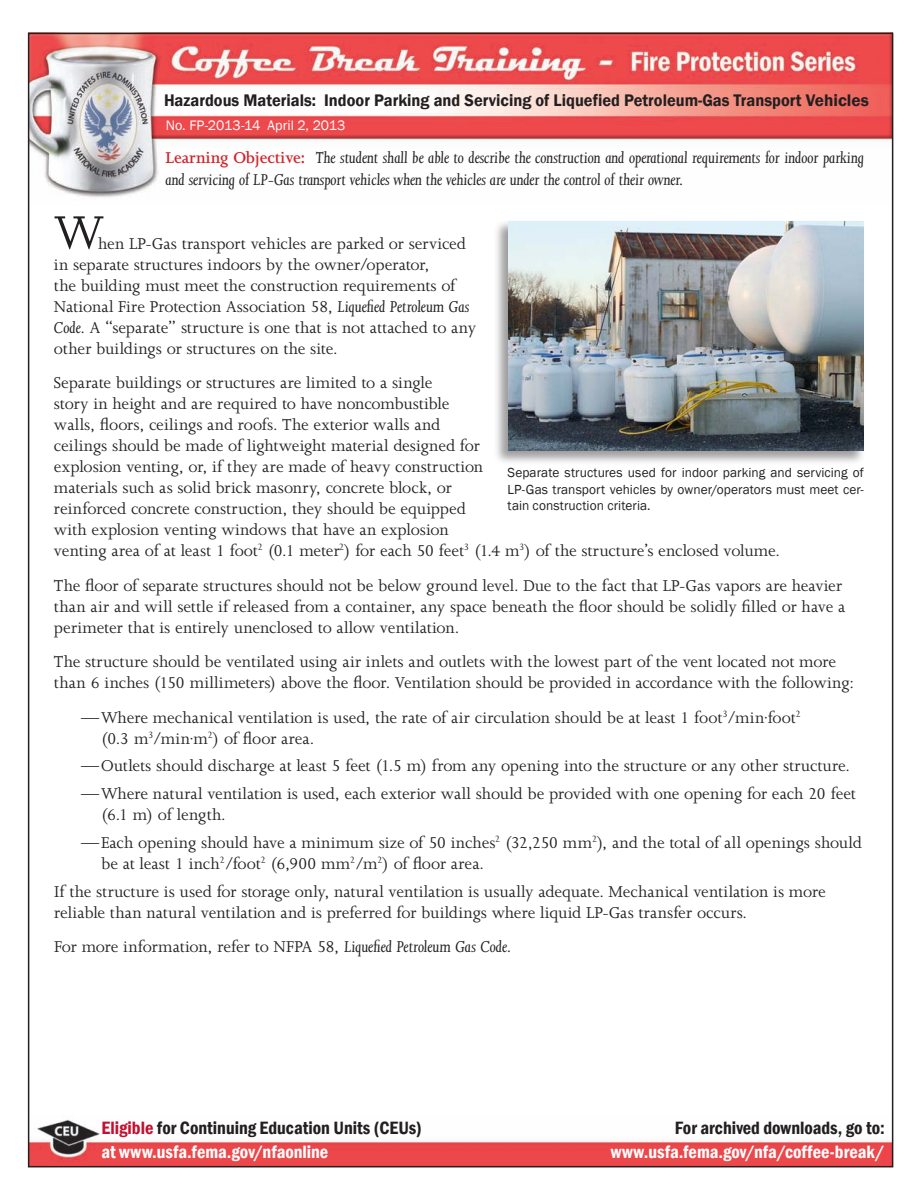
<style>
.page{position:relative;width:918px;height:1188px;background:#fff}
.page>*{position:absolute;margin:0;border:0;box-sizing:border-box;transform-origin:0 0}
.t1{font:54px "Joanna MT Std";color:#231f20}
.t2{font:600 condensed 18.3px "Franklin Gothic";color:#231f20}
.t3{font:600 condensed 18.3px "Franklin Gothic";color:#fff}
.Bulleted_List{font:18px/21px "Joanna MT Std";letter-spacing:-.005em;color:#231f20}
.Body_text_14pt{font:italic 18px/21.9px "Joanna MT Std";letter-spacing:-.01em;color:#231f20}
.Topic_-_18pt{font:600 17.25px "Franklin Gothic";color:#231f20;scale:.95 1}
.t4{font:14.1px "Franklin Gothic";letter-spacing:.005em;color:#fff}
.t5{font:13.5px/16.2px "Franklin Gothic";letter-spacing:.005em;color:#231f20;text-align:justify}
.s1{font-weight:600;font-style:normal;color:#d1232a}
.s2{font-style:italic}
.s3{color:#c3102f}
</style>
<div class="page">
<img style="left:31px;top:36px;width:859px;height:161px">
<div style="left:493px;top:220px;width:372px;height:245px;background:#231f20;opacity:.44"></div>
<img style="left:508px;top:221px;width:356px;height:229px">
<img style="left:31px;top:1120px;width:859px;height:44px">
<p class="Topic_-_18pt" style="left:164px;top:89px;width:743px">Hazardous Materials: Indoor Parking and Servicing of Liquefied Petroleum-Gas Transport Vehicles</p>
<p class="t4" style="left:166px;top:117px;width:181px">No. FP-2013-14 April 2, 2013</p>
<p class="Body_text_14pt" style="left:166px;top:147px;width:700px"><span class="s1">Learning Objective:</span> The student shall be able to describe the construction and operational requirements for indoor parking and servicing of LP-Gas transport vehicles when the vehicles are under the control of their owner.</p>
<p class="t1" style="left:54px;top:204px;width:52px">W</p>
<p class="Bulleted_List" style="left:54px;top:233px;width:424px;text-indent:44px">hen LP-Gas transport vehicles are parked or serviced in separate structures indoors by the owner/operator,<br>the building must meet the construction requirements of National Fire Protection Association 58, <span class="s2">Liquefied Petroleum Gas Code</span>. A “separate” structure is one that is not attached to any other buildings or structures on the site.</p>
<p class="Bulleted_List" style="left:54px;top:372px;width:727px">Separate buildings or structures are limited to a single<br>story in height and are required to have noncombustible<br>walls, floors, ceilings and roofs. The exterior walls and<br>ceilings should be made of lightweight material designed for<br>explosion venting, or, if they are made of heavy construction<br>materials such as solid brick masonry, concrete block, or<br>reinforced concrete construction, they should be equipped<br>with explosion venting windows that have an explosion<br>venting area of at least 1 foot<sup>2</sup> (0.1 meter<sup>2</sup>) for each 50 feet<sup>3</sup> (1.4 m<sup>3</sup>) of the structure’s enclosed volume.</p>
<p class="Bulleted_List" style="left:54px;top:575px;width:793px">The floor of separate structures should not be below ground level. Due to the fact that LP-Gas vapors are heavier than air and will settle if released from a container, any space beneath the floor should be solidly filled or have a perimeter that is entirely unenclosed to allow ventilation.</p>
<p class="Bulleted_List" style="left:54px;top:651px;width:802px">The structure should be ventilated using air inlets and outlets with the lowest part of the vent located not more than 6 inches (150 millimeters) above the floor. Ventilation should be provided in accordance with the following:</p>
<p class="Bulleted_List" style="left:101px;top:707px;width:701px;text-indent:-20px">—Where mechanical ventilation is used, the rate of air circulation should be at least 1 foot<sup>3</sup>/min·foot<sup>2 </sup>(0.3 m<sup>3</sup>/min·m<sup>2</sup>) of floor area.</p>
<p class="Bulleted_List" style="left:81px;top:756px;width:771px">—Outlets should discharge at least 5 feet (1.5 m) from any opening into the structure or any other structure.</p>
<p class="Bulleted_List" style="left:101px;top:783px;width:756px;text-indent:-20px">—Where natural ventilation is used, each exterior wall should be provided with one opening for each 20 feet (6.1 m) of length.</p>
<p class="Bulleted_List" style="left:101px;top:832px;width:762px;text-indent:-20px">—Each opening should have a minimum size of 50 inches<sup>2</sup> (32,250 mm<sup>2</sup>), and the total of all openings should be at least 1 inch<sup>2</sup>/foot<sup>2</sup> (6,900 mm<sup>2</sup>/m<sup>2</sup>) of floor area.</p>
<p class="Bulleted_List" style="left:54px;top:881px;width:773px">If the structure is used for storage only, natural ventilation is usually adequate. Mechanical ventilation is more reliable than natural ventilation and is preferred for buildings where liquid LP-Gas transfer occurs.</p>
<p class="Bulleted_List" style="left:54px;top:936px;width:459px">For more information, refer to NFPA 58, <span class="s2">Liquefied Petroleum Gas Code</span>.</p>
<p class="t5" style="left:508px;top:465px;width:358px">Separate structures used for indoor parking and servicing of LP-Gas transport vehicles by owner/operators must meet cer&shy;tain construction criteria.</p>
<p class="t2" style="left:102px;top:1115px;width:322px"><span class="s3">Eligible</span> for Continuing Education Units (CEUs)</p>
<p class="t3" style="left:102px;top:1139px;width:228px">at www.usfa.fema.gov/nfaonline</p>
<p class="t2" style="left:675px;top:1115px;width:211px">For archived downloads, go to:</p>
<p class="t3" style="left:611px;top:1139px;width:275px">www.usfa.fema.gov/nfa/coffee-break/</p>
</div>
